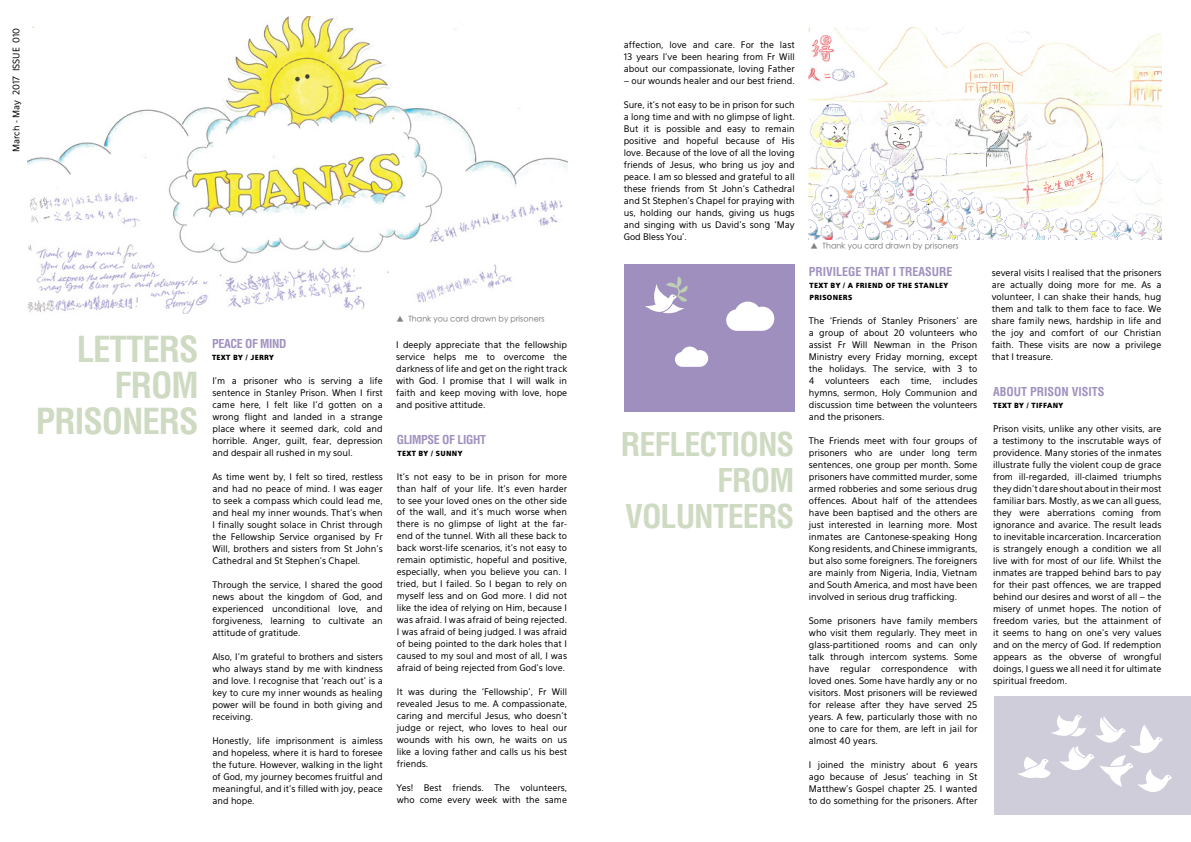
<style>
.page{position:relative;width:1191px;height:842px;background:#fff}
.page>*{position:absolute;margin:0;border:0;box-sizing:border-box;transform-origin:0 0}
.t1{font:700 condensed 35px/36px "Helvetica LT Std";letter-spacing:-.03em;color:#cedac1;text-align:right}
.t2{font:700 condensed 32px/36px "Helvetica LT Std";letter-spacing:-.03em;color:#cedac1;text-align:right}
.t3{font:700 condensed 12px "Helvetica LT Std";color:#a090bf}
.t4{font:700 condensed 12px "Helvetica LT Std";letter-spacing:-.03em;color:#a090bf}
.t5{font:9px/12px "Eau Sans";color:#000;text-align:justify}
.t6{font:500 8px "ST Heiti TC";letter-spacing:.01em;color:#808285}
.t7{font:900 7px/12px "Eau Sans";letter-spacing:.05em;color:#000}
</style>
<div class="page">
<img style="left:809px;top:28px;width:352px;height:41px">
<img style="left:815px;top:28px;width:22px;height:2px">
<img style="left:1006px;top:31px;width:25px;height:7px">
<svg style="left:854px;top:52px;width:4px;height:3px"></svg>
<img style="left:811px;top:35px;width:23px;height:34px">
<img style="left:1087px;top:57px;width:31px;height:12px">
<img style="left:925px;top:38px;width:120px;height:31px">
<img style="left:935px;top:28px;width:28px;height:7px">
<img style="left:845px;top:28px;width:26px;height:3px">
<img style="left:808px;top:69px;width:353px;height:171px">
<svg style="left:954px;top:173px;width:8px;height:2px"></svg>
<img style="left:1042px;top:159px;width:18px;height:4px">
<img style="left:979px;top:101px;width:49px;height:66px">
<svg style="left:1083px;top:146px;width:4px;height:6px"></svg>
<svg style="left:1027px;top:179px;width:10px;height:4px"></svg>
<svg style="left:1019px;top:217px;width:3px;height:7px"></svg>
<img style="left:1086px;top:213px;width:16px;height:6px">
<svg style="left:1134px;top:213px;width:9px;height:3px"></svg>
<img style="left:1064px;top:203px;width:29px;height:12px">
<img style="left:825px;top:173px;width:8px;height:15px">
<svg style="left:823px;top:235px;width:6px;height:2px"></svg>
<svg style="left:932px;top:227px;width:4px;height:3px"></svg>
<svg style="left:883px;top:214px;width:8px;height:5px"></svg>
<img style="left:1046px;top:189px;width:20px;height:5px">
<svg style="left:941px;top:174px;width:6px;height:3px"></svg>
<img style="left:892px;top:126px;width:22px;height:4px">
<img style="left:892px;top:132px;width:19px;height:18px">
<svg style="left:1016px;top:116px;width:13px;height:12px"></svg>
<img style="left:978px;top:99px;width:37px;height:38px">
<img style="left:955px;top:152px;width:32px;height:2px">
<svg style="left:1144px;top:170px;width:4px;height:3px"></svg>
<svg style="left:810px;top:167px;width:22px;height:3px"></svg>
<svg style="left:818px;top:113px;width:6px;height:3px"></svg>
<img style="left:900px;top:103px;width:32px;height:18px">
<img style="left:883px;top:102px;width:17px;height:14px">
<img style="left:995px;top:98px;width:19px;height:10px">
<svg style="left:1150px;top:70px;width:11px;height:5px"></svg>
<svg style="left:1049px;top:63px;width:12px;height:5px"></svg>
<svg style="left:973px;top:57px;width:13px;height:5px"></svg>
<svg style="left:901px;top:29px;width:9px;height:10px"></svg>
<svg style="left:920px;top:113px;width:11px;height:13px"></svg>
<svg style="left:884px;top:94px;width:12px;height:18px"></svg>
<svg style="left:1067px;top:99px;width:11px;height:6px"></svg>
<div style="left:994px;top:696px;width:197px;height:119px;background:#d0cddb"></div>
<svg style="left:1018px;top:715px;width:154px;height:77px"></svg>
<div style="left:624px;top:264px;width:170px;height:148px;background:#9f8fbe"></div>
<svg style="left:726px;top:302px;width:48px;height:29px"></svg>
<svg style="left:675px;top:347px;width:33px;height:20px"></svg>
<svg style="left:645px;top:276px;width:43px;height:38px"></svg>
<img style="left:27px;top:16px;width:540px;height:297px">
<p class="t5" style="left:10px;top:152px;width:126px;rotate:-90deg">March - May 2017 ISSUE 010</p>
<h1 class="t1" style="left:36px;top:331px;width:164px">LETTERS<br>FROM<br>PRISONERS</h1>
<h3 class="t4" style="left:212px;top:336px;width:76px">PEACE OF MIND</h3>
<p class="t7" style="left:212px;top:352px;width:63px">TEXT BY / JERRY</p>
<p class="t5" style="left:212px;top:375px;width:172px">I’m a prisoner who is serving a life sentence in Stanley Prison. When I first came here, I felt like I’d gotten on a wrong flight and landed in a strange place where it seemed dark, cold and horrible. Anger, guilt, fear, depression and despair all rushed in my soul.</p>
<p class="t5" style="left:212px;top:471px;width:172px">As time went by, I felt so tired, restless and had no peace of mind. I was eager to seek a compass which could lead me, and heal my inner wounds. That’s when I finally sought solace in Christ through the Fellowship Service organised by Fr Will, brothers and sisters from St John’s Cathedral and St Stephen’s Chapel.</p>
<p class="t5" style="left:212px;top:578px;width:172px">Through the service, I shared the good news about the kingdom of God, and experienced unconditional love, and forgiveness, learning to cultivate an attitude of gratitude.</p>
<p class="t5" style="left:212px;top:650px;width:172px">Also, I’m grateful to brothers and sisters who always stand by me with kindness and love. I recognise that ‘reach out’ is a key to cure my inner wounds as healing power will be found in both giving and receiving.</p>
<p class="t5" style="left:212px;top:734px;width:172px">Honestly, life imprisonment is aimless and hopeless, where it is hard to foresee the future. However, walking in the light of God, my journey becomes fruitful and meaningful, and it’s filled with joy, peace and hope.</p>
<p class="t6" style="left:396px;top:314px;width:150px">▲ Thank you card drawn by prisoners</p>
<p class="t5" style="left:396px;top:339px;width:172px">I deeply appreciate that the fellowship service helps me to overcome the darkness of life and get on the right track with God. I promise that I will walk in faith and keep moving with love, hope and positive attitude.</p>
<h3 class="t4" style="left:397px;top:432px;width:91px">GLIMPSE OF LIGHT</h3>
<p class="t7" style="left:397px;top:447px;width:66px">TEXT BY / SUNNY</p>
<p class="t5" style="left:397px;top:470px;width:172px">It’s not easy to be in prison for more than half of your life. It’s even harder to see your loved ones on the other side of the wall, and it’s much worse when there is no glimpse of light at the far&shy;end of the tunnel. With all these back to back worst-life scenarios, it’s not easy to remain optimistic, hopeful and positive, especially, when you believe you can. I tried, but I failed. So I began to rely on myself less and on God more. I did not like the idea of relying on Him, because I was afraid. I was afraid of being rejected.<br>I was afraid of being judged. I was afraid of being pointed to the dark holes that I caused to my soul and most of all, I was afraid of being rejected from God’s love.</p>
<p class="t5" style="left:397px;top:686px;width:172px">It was during the ‘Fellowship’, Fr Will revealed Jesus to me. A compassionate, caring and merciful Jesus, who doesn’t judge or reject, who loves to heal our wounds with his own, he waits on us like a loving father and calls us his best friends.</p>
<p class="t5" style="left:397px;top:782px;width:172px">Yes! Best friends. The volunteers, who come every week with the same</p>
<p class="t5" style="left:624px;top:39px;width:172px">affection, love and care. For the last 13 years I’ve been hearing from Fr Will about our compassionate, loving Father</p>
<p class="t5" style="left:624px;top:75px;width:172px">– our wounds healer and our best friend.</p>
<p class="t5" style="left:624px;top:99px;width:172px">Sure, it’s not easy to be in prison for such a long time and with no glimpse of light.<br>But it is possible and easy to remain positive and hopeful because of His love. Because of the love of all the loving friends of Jesus, who bring us joy and peace. I am so blessed and grateful to all these friends from St John’s Cathedral and St Stephen’s Chapel for praying with us, holding our hands, giving us hugs and singing with us David’s song ‘May God Bless You’.</p>
<h2 class="t2" style="left:621px;top:426px;width:175px">REFLECTIONS<br>FROM<br>VOLUNTEERS</h2>
<p class="t6" style="left:810px;top:242px;width:150px">▲ Thank you card drawn by prisoners</p>
<h3 class="t3" style="left:809px;top:264px;width:145px">PRIVILEGE THAT I TREASURE</h3>
<p class="t7" style="left:809px;top:280px;width:140px">TEXT BY / A FRIEND OF THE STANLEY<br>PRISONERS</p>
<p class="t5" style="left:809px;top:315px;width:170px">The ‘Friends of Stanley Prisoners’ are a group of about 20 volunteers who assist Fr Will Newman in the Prison Ministry every Friday morning, except the holidays. The service, with 3 to 4 volunteers each time, includes hymns, sermon, Holy Communion and discussion time between the volunteers and the prisoners.</p>
<p class="t5" style="left:809px;top:435px;width:170px">The Friends meet with four groups of prisoners who are under long term sentences, one group per month. Some prisoners have committed murder, some armed robberies and some serious drug offences. About half of the attendees have been baptised and the others are just interested in learning more. Most inmates are Cantonese-speaking Hong Kong residents, and Chinese immigrants, but also some foreigners. The foreigners are mainly from Nigeria, India, Vietnam and South America, and most have been involved in serious drug trafficking.</p>
<p class="t5" style="left:809px;top:615px;width:170px">Some prisoners have family members who visit them regularly. They meet in glass-partitioned rooms and can only talk through intercom systems. Some have regular correspondence with loved ones. Some have hardly any or no visitors. Most prisoners will be reviewed for release after they have served 25 years. A few, particularly those with no one to care for them, are left in jail for almost 40 years.</p>
<p class="t5" style="left:809px;top:759px;width:170px">I joined the ministry about 6 years ago because of Jesus’ teaching in St Matthew’s Gospel chapter 25. I wanted to do something for the prisoners. After</p>
<p class="t5" style="left:991px;top:267px;width:171px">several visits I realised that the prisoners are actually doing more for me. As a volunteer, I can shake their hands, hug them and talk to them face to face. We share family news, hardship in life and the joy and comfort of our Christian faith. These visits are now a privilege that I treasure.</p>
<h3 class="t3" style="left:993px;top:384px;width:113px">ABOUT PRISON VISITS</h3>
<p class="t5" style="left:993px;top:423px;width:170px">Prison visits, unlike any other visits, are a testimony to the inscrutable ways of providence. Many stories of the inmates illustrate fully the violent coup de grace from ill-regarded, ill-claimed triumphs they didn’t dare shout about in their most familiar bars. Mostly, as we can all guess, they were aberrations coming from ignorance and avarice. The result leads to inevitable incarceration. Incarceration is strangely enough a condition we all live with for most of our life. Whilst the inmates are trapped behind bars to pay for their past offences, we are trapped behind our desires and worst of all – the misery of unmet hopes. The notion of freedom varies, but the attainment of it seems to hang on one’s very values and on the mercy of God. If redemption appears as the obverse of wrongful doings, I guess we all need it for ultimate spiritual freedom.</p>
<p class="t7" style="left:993px;top:400px;width:72px">TEXT BY / TIFFANY</p>
</div>
